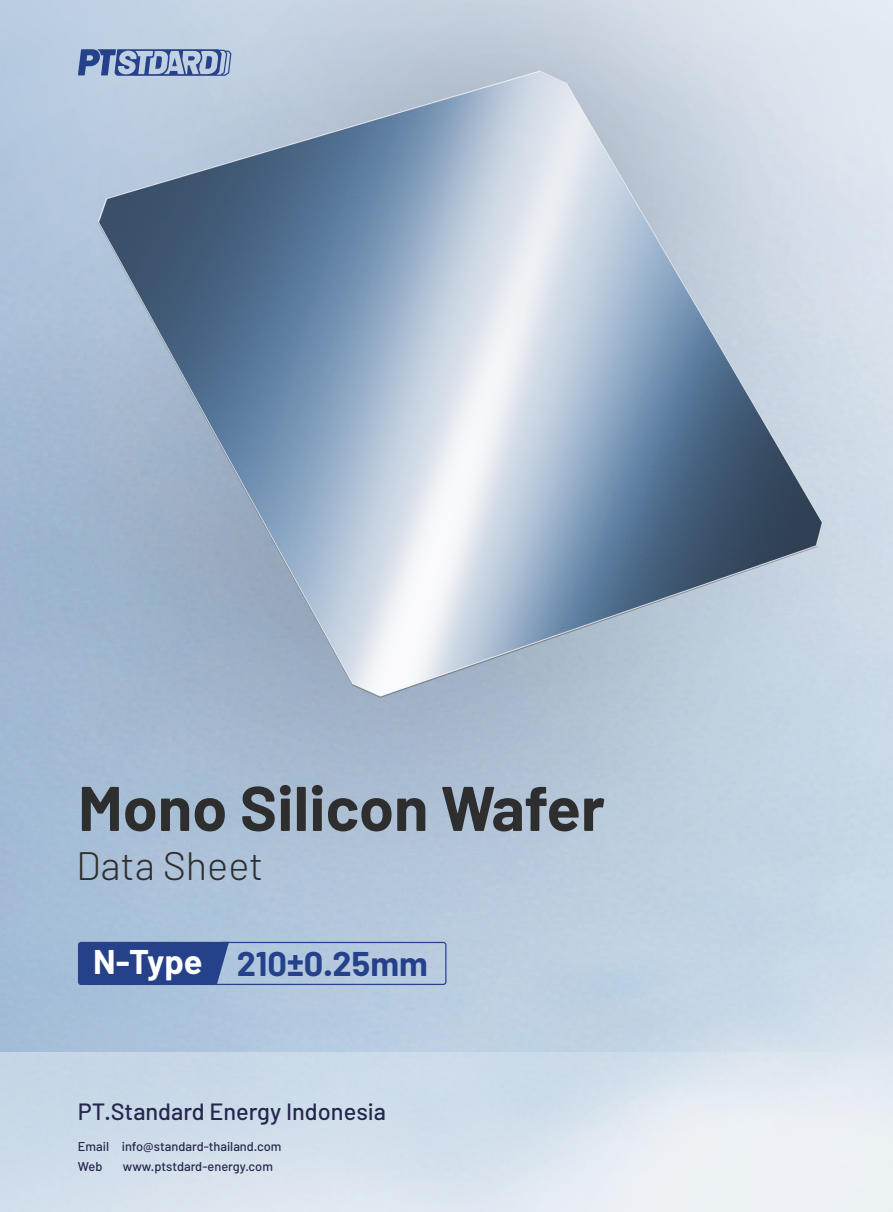
<style>
.page{position:relative;width:893px;height:1212px;background:#fff}
.page>*{position:absolute;margin:0;border:0;box-sizing:border-box;transform-origin:0 0}
.t1{font:700 63px "Barlow";color:#2e2e2e}
.t2{font:300 39.75px "Barlow";color:#2e2e2e}
.t3{font:700 34.35px "Barlow";color:#254189}
.t4{font:500 23.55px "Barlow";color:#25264b}
.t5{font:500 12.9px/20.5px "Barlow";color:#25264b}
.s1{color:#fff}
</style>
<div class="page">
<img style="left:0;top:0;width:893px;height:1052px">
<svg style="left:78px;top:942px;width:368px;height:43px;background:#768eb9"></svg>
<svg style="left:78px;top:49px;width:153px;height:27px;background:#7b91ba"></svg>
<svg style="left:0;top:1052px;width:893px;height:160px;background:#d8e3ed"></svg>
<h1 class="t1" style="left:78px;top:769px;width:529px">Mono Silicon Wafer</h1>
<h2 class="t2" style="left:76px;top:841px;width:189px">Data Sheet</h2>
<h3 class="t3" style="left:93px;top:942px;width:336px"><span class="s1">N-Type</span> 210±0.25mm</h3>
<h3 class="t4" style="left:78px;top:1097px;width:309px">PT.Standard Energy Indonesia</h3>
<p class="t5" style="left:78px;top:1135px;width:205px">Email info@standard-thailand.com<br>Web</p>
<p class="t5" style="left:123px;top:1156px;width:152px">www.ptstdard-energy.com</p>
</div>
